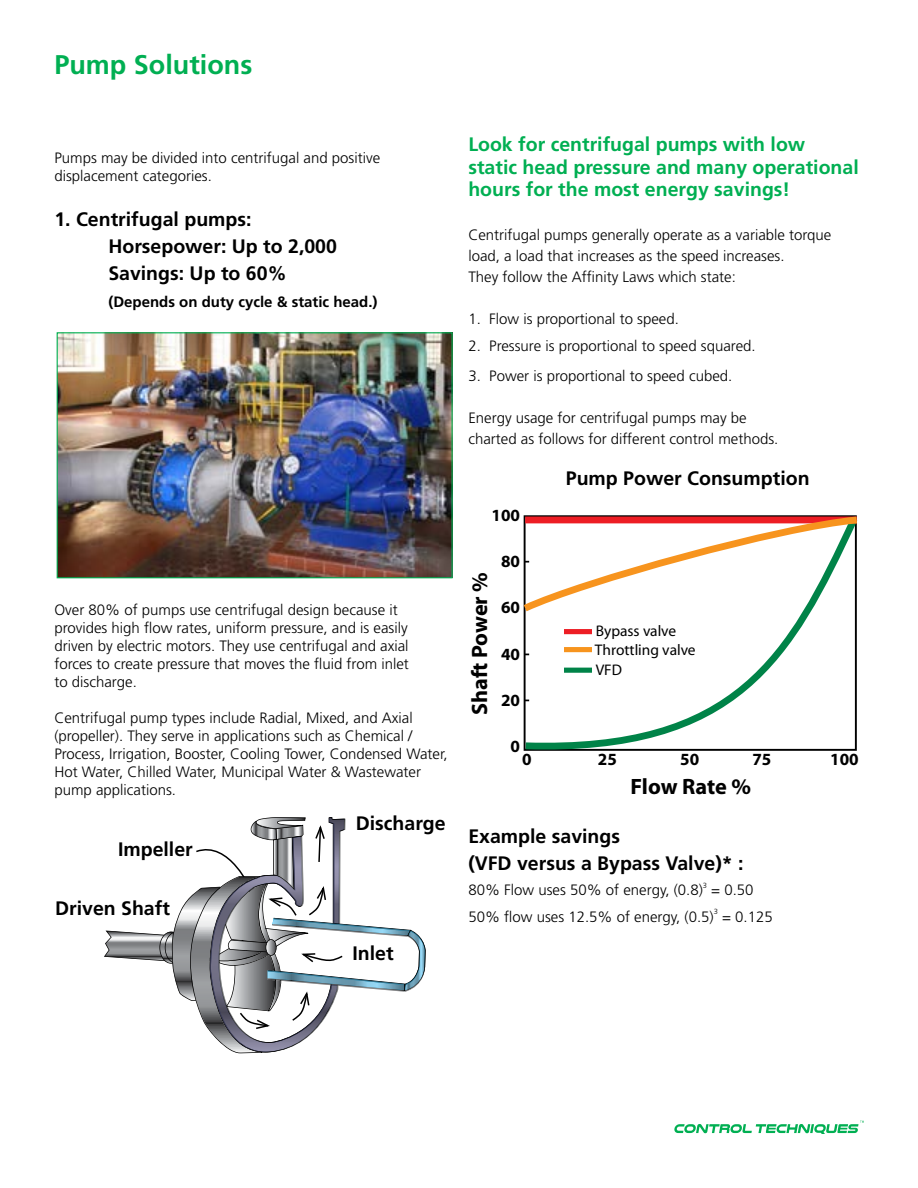
<style>
.page{position:relative;width:918px;height:1188px;background:#fff}
.page>*{position:absolute;margin:0;border:0;box-sizing:border-box;transform-origin:0 0}
.t1{font:700 27px "Frutiger";color:#00af52}
.t2{font:700 22.2px "Myriad";letter-spacing:-.005em;color:#000}
.t3{font:700 19.5px/27px "Frutiger";color:#000}
.t4{font:700 19.5px/22.5px "Frutiger";color:#00af52}
.t5{font:700 17.1px "Myriad";color:#000}
.t6{font:15.45px/19.6px "Myriad";color:#000}
.t7{font:300 15px/18px "Frutiger";color:#000}
.t8{font:700 15px "Frutiger";color:#000}
.t9{font:300 7.5px "Frutiger";color:#000}
</style>
<div class="page">
<img style="left:59px;top:334px;width:392px;height:242px">
<div style="left:57px;top:332px;width:396px;height:246px;border:1px solid #00af52"></div>
<svg style="left:523px;top:617px;width:334px;height:134px"></svg>
<svg style="left:523px;top:515px;width:335px;height:102px"></svg>
<div style="left:564px;top:647px;width:28px;height:5px;background:#f7941e"></div>
<div style="left:564px;top:668px;width:28px;height:5px;background:#008348"></div>
<div style="left:564px;top:629px;width:28px;height:5px;background:#ed1d24"></div>
<svg style="left:104px;top:817px;width:322px;height:236px"></svg>
<svg style="left:674px;top:1121px;width:190px;height:13px"></svg>
<h1 class="t1" style="left:54px;top:48px;width:200px">Pump Solutions</h1>
<p class="t7" style="left:54px;top:149px;width:327px">Pumps may be divided into centrifugal and positive displacement categories.</p>
<h3 class="t3" style="left:108px;top:205px;width:230px;text-indent:-54px">1. Centrifugal pumps:<br>Horsepower: Up to 2,000<br>Savings: Up to 60%</h3>
<p class="t8" style="left:108px;top:293px;width:271px">(Depends on duty cycle &amp; static head.)</p>
<p class="t7" style="left:54px;top:601px;width:356px">Over 80% of pumps use centrifugal design because it provides high flow rates, uniform pressure, and is easily driven by electric motors. They use centrifugal and axial forces to create pressure that moves the fluid from inlet to discharge.</p>
<p class="t7" style="left:54px;top:709px;width:395px">Centrifugal pump types include Radial, Mixed, and Axial (propeller). They serve in applications such as Chemical / Process, Irrigation, Booster, Cooling Tower, Condensed Water, Hot Water, Chilled Water, Municipal Water &amp; Wastewater pump applications.</p>
<h3 class="t3" style="left:118px;top:835px;width:76px">Impeller</h3>
<h3 class="t3" style="left:55px;top:895px;width:116px">Driven Shaft</h3>
<h3 class="t3" style="left:356px;top:809px;width:91px">Discharge</h3>
<h3 class="t3" style="left:352px;top:940px;width:43px">Inlet</h3>
<h3 class="t4" style="left:468px;top:133px;width:392px">Look for centrifugal pumps with low static head pressure and many operational hours for the most energy savings!</h3>
<p class="t7" style="left:468px;top:224px;width:365px;line-height:21px">Centrifugal pumps generally operate as a variable torque load, a load that increases as the speed increases.<br>They follow the Affinity Laws which state:</p>
<p class="t7" style="left:468px;top:310px;width:212px">1. Flow is proportional to speed.</p>
<p class="t7" style="left:468px;top:337px;width:289px">2. Pressure is proportional to speed squared.</p>
<p class="t7" style="left:468px;top:367px;width:265px">3. Power is proportional to speed cubed.</p>
<p class="t7" style="left:468px;top:407px;width:312px;line-height:21px">Energy usage for centrifugal pumps may be charted as follows for different control methods.</p>
<h3 class="t3" style="left:566px;top:465px;width:245px">Pump Power Consumption</h3>
<p class="t5" style="left:492px;top:506px;width:30px">100</p>
<p class="t5" style="left:501px;top:553px;width:21px">80</p>
<p class="t5" style="left:501px;top:599px;width:21px">60</p>
<p class="t5" style="left:501px;top:645px;width:21px">40</p>
<p class="t5" style="left:501px;top:691px;width:21px">20</p>
<p class="t5" style="left:511px;top:738px;width:11px">0</p>
<h2 class="t2" style="left:468px;top:715px;width:145px;rotate:-90deg">Shaft Power %</h2>
<p class="t6" style="left:596px;top:622px;width:82px">Bypass valve</p>
<p class="t6" style="left:595px;top:641px;width:102px">Throttling valve<br>VFD</p>
<p class="t5" style="left:522px;top:751px;width:11px">0</p>
<p class="t5" style="left:598px;top:751px;width:21px">25</p>
<p class="t5" style="left:680px;top:751px;width:21px">50</p>
<p class="t5" style="left:752px;top:751px;width:21px">75</p>
<p class="t5" style="left:830px;top:751px;width:30px">100</p>
<h2 class="t2" style="left:631px;top:775px;width:122px">Flow Rate %</h2>
<h3 class="t3" style="left:468px;top:823px;width:277px">Example savings<br>(VFD versus a Bypass Valve)* :</h3>
<p class="t7" style="left:468px;top:881px;width:236px">80% Flow uses 50% of energy, (0.8)</p>
<p class="t9" style="left:703px;top:881px;width:6px">3</p>
<p class="t7" style="left:468px;top:877px;width:287px;line-height:26.7px;text-indent:243px">= 0.50<br>50% flow uses 12.5% of energy, (0.5)</p>
<p class="t9" style="left:714px;top:907px;width:6px">3</p>
<p class="t7" style="left:722px;top:908px;width:52px">= 0.125</p>
</div>
